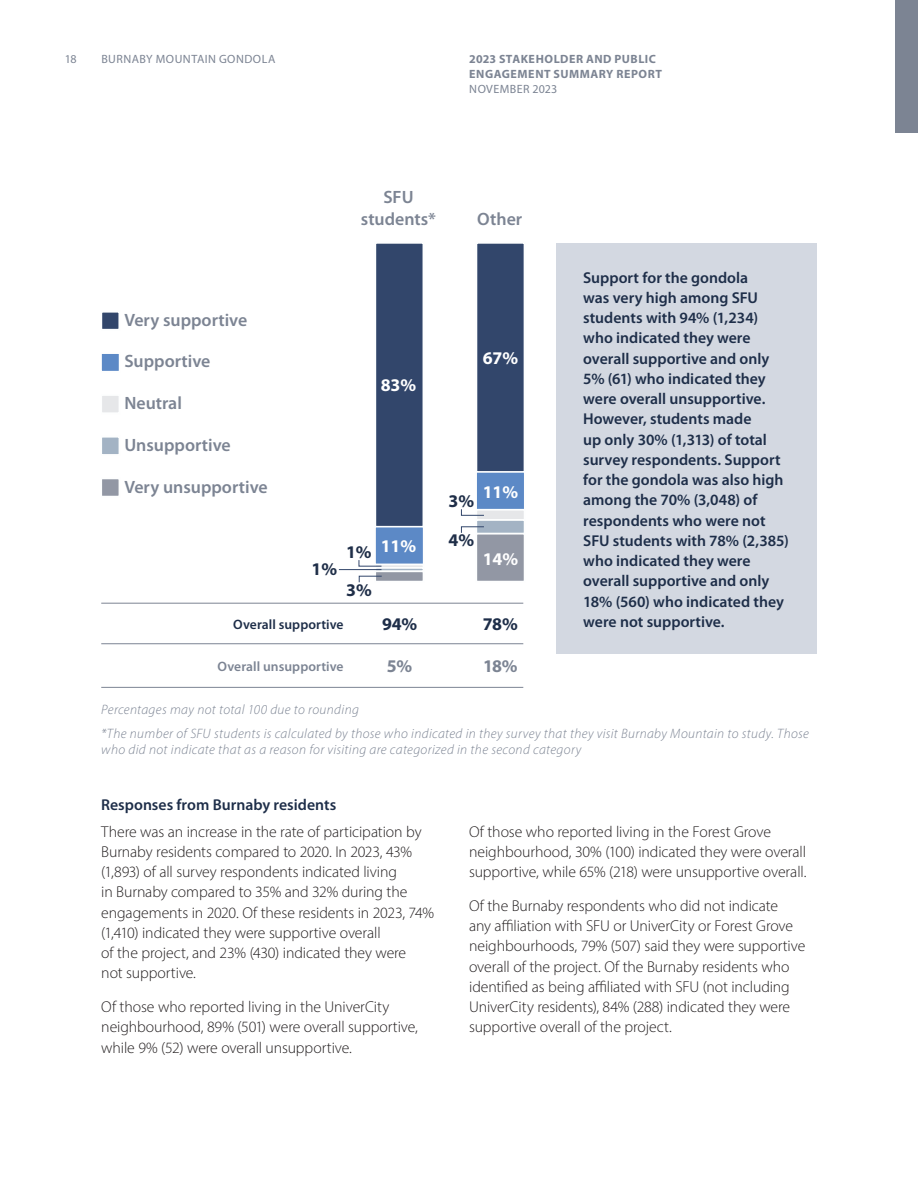
<style>
.page{position:relative;width:918px;height:1188px;background:#fff}
.page>*{position:absolute;margin:0;border:0;box-sizing:border-box;transform-origin:0 0}
.t1{font:600 17.85px/21.5px "Myriad Pro";color:#7c8493;text-align:center}
.t2{font:700 17.85px "Myriad Pro";color:#fff}
.t3{font:700 17.85px/39.2px "Myriad Pro";color:#1f2e48}
.t4{font:700 17.85px "Myriad Pro";color:#1e2e49}
.t5{font:700 17.85px "Myriad Pro";color:#7c8493}
.t6{font:300 15.75px/20.2px "Myriad Pro";letter-spacing:-.005em;color:#231f20}
.t7{font:600 15.75px/20.2px "Myriad Pro";color:#1e2e49}
.t8{font:italic 300 13.65px/24px "Myriad Pro";letter-spacing:.025em;color:#7c8493}
.t9{font:600 13.65px "Myriad Pro";letter-spacing:.005em;color:#7c8493}
.t10{font:600 13.65px "Myriad Pro";letter-spacing:.005em;color:#1e2e49}
.t11{font:700 12px/15px "Myriad Pro";letter-spacing:.045em;color:#7c8493}
.t12{font:12px "Myriad Pro";letter-spacing:.04em;color:#7c8493}
</style>
<div class="page">
<div style="left:375px;top:243px;width:49px;height:284px;background:#32466b"></div>
<div style="left:374px;top:242px;width:50px;height:286px;border:2px solid #fdfefe"></div>
<div style="left:476px;top:243px;width:49px;height:229px;background:#32466b"></div>
<div style="left:475px;top:242px;width:51px;height:231px;border:2px solid #fdfefe"></div>
<div style="left:375px;top:527px;width:49px;height:38px;background:#5c89c6"></div>
<div style="left:375px;top:526px;width:49px;height:39px;border:1px solid #fdfefe"></div>
<div style="left:476px;top:472px;width:49px;height:38px;background:#5c89c6"></div>
<div style="left:476px;top:471px;width:49px;height:39px;border:1px solid #fdfefe"></div>
<div style="left:374px;top:564px;width:50px;height:5px;border:2px solid #fdfefe"></div>
<div style="left:476px;top:510px;width:49px;height:10px;background:#e6e7e9"></div>
<div style="left:475px;top:509px;width:50px;height:12px;border:2px solid #fdfefe"></div>
<div style="left:374px;top:567px;width:50px;height:5px;border:2px solid #fdfefe"></div>
<div style="left:476px;top:520px;width:49px;height:14px;background:#a3b3c4"></div>
<div style="left:475px;top:519px;width:50px;height:16px;border:2px solid #fdfefe"></div>
<div style="left:375px;top:571px;width:49px;height:11px;background:#9297a4"></div>
<div style="left:374px;top:570px;width:50px;height:12px;border:2px solid #fdfefe"></div>
<div style="left:476px;top:534px;width:49px;height:48px;background:#9297a4"></div>
<div style="left:475px;top:533px;width:50px;height:49px;border:2px solid #fdfefe"></div>
<svg style="left:461px;top:508px;width:24px;height:8px"></svg>
<svg style="left:461px;top:526px;width:24px;height:8px"></svg>
<svg style="left:358px;top:559px;width:24px;height:8px"></svg>
<hr style="left:339px;top:569px;width:42px;height:1px;background:#32466b">
<svg style="left:358px;top:575px;width:25px;height:8px"></svg>
<div style="left:101px;top:353px;width:18px;height:19px;background:#5c89c6"></div>
<div style="left:101px;top:353px;width:19px;height:19px;border:1px solid #fdfefe"></div>
<svg style="left:102px;top:312px;width:17px;height:17px"></svg>
<div style="left:101px;top:395px;width:18px;height:18px;background:#e6e7e9"></div>
<div style="left:101px;top:394px;width:19px;height:20px;border:2px solid #fdfefe"></div>
<div style="left:101px;top:437px;width:18px;height:18px;background:#a3b3c4"></div>
<div style="left:101px;top:436px;width:19px;height:20px;border:2px solid #fdfefe"></div>
<div style="left:101px;top:478px;width:18px;height:19px;background:#9297a4"></div>
<div style="left:101px;top:478px;width:19px;height:19px;border:2px solid #fdfefe"></div>
<hr style="left:101px;top:603px;width:422px;height:1px;background:#7c8493">
<hr style="left:101px;top:643px;width:422px;height:1px;background:#7c8493">
<hr style="left:101px;top:687px;width:422px;height:1px;background:#7c8493">
<div style="left:556px;top:244px;width:261px;height:410px;background:#d3d8e1"></div>
<div style="left:895px;top:0;width:23px;height:134px;background:#7c8493"></div>
<p class="t12" style="left:65px;top:52px;width:13px">18</p>
<p class="t12" style="left:101px;top:52px;width:176px">BURNABY MOUNTAIN GONDOLA</p>
<p class="t11" style="left:469px;top:51px;width:194px">2023 STAKEHOLDER AND PUBLIC<br>ENGAGEMENT SUMMARY REPORT</p>
<p class="t12" style="left:469px;top:82px;width:90px">NOVEMBER 2023</p>
<p class="t1" style="left:124px;top:309px;width:125px">Very supportive</p>
<p class="t1" style="left:124px;top:350px;width:88px">Supportive</p>
<p class="t1" style="left:124px;top:392px;width:59px">Neutral</p>
<p class="t1" style="left:124px;top:434px;width:108px">Unsupportive</p>
<p class="t1" style="left:124px;top:475px;width:145px">Very unsupportive</p>
<p class="t1" style="left:361px;top:186px;width:77px">SFU students*</p>
<p class="t1" style="left:477px;top:207px;width:46px">Other</p>
<p class="t2" style="left:381px;top:374px;width:37px">83%</p>
<p class="t2" style="left:483px;top:346px;width:37px">67%</p>
<p class="t3" style="left:311px;top:549px;width:27px">1%</p>
<p class="t3" style="left:346px;top:532px;width:27px">1%</p>
<p class="t3" style="left:346px;top:569px;width:27px">3%</p>
<p class="t2" style="left:381px;top:534px;width:37px">11%</p>
<p class="t3" style="left:449px;top:481px;width:27px">3%<br>4%</p>
<p class="t2" style="left:483px;top:481px;width:37px">11%</p>
<p class="t2" style="left:483px;top:547px;width:37px">14%</p>
<p class="t10" style="left:233px;top:615px;width:112px">Overall supportive</p>
<p class="t4" style="left:382px;top:613px;width:37px">94%</p>
<p class="t4" style="left:483px;top:613px;width:37px">78%</p>
<p class="t9" style="left:218px;top:657px;width:128px">Overall unsupportive</p>
<p class="t5" style="left:387px;top:655px;width:27px">5%</p>
<p class="t5" style="left:483px;top:655px;width:36px">18%</p>
<p class="t7" style="left:583px;top:267px;width:207px">Support for the gondola<br>was very high among SFU students with 94% (1,234) who indicated they were overall supportive and only<br>5% (61) who indicated they were overall unsupportive.<br>However, students made<br>up only 30% (1,313) of total survey respondents. Support for the gondola was also high among the 70% (3,048) of respondents who were not<br>SFU students with 78% (2,385) who indicated they were overall supportive and only<br>18% (560) who indicated they were not supportive.</p>
<p class="t8" style="left:101px;top:697px;width:709px">Percentages may not total 100 due to rounding<br>*The number of SFU students is calculated by those who indicated in they survey that they visit Burnaby Mountain to study. Those</p>
<p class="t8" style="left:101px;top:737px;width:482px">who did not indicate that as a reason for visiting are categorized in the second category</p>
<p class="t7" style="left:101px;top:794px;width:237px">Responses from Burnaby residents</p>
<p class="t6" style="left:101px;top:821px;width:334px">There was an increase in the rate of participation by Burnaby residents compared to 2020. In 2023, 43% (1,893) of all survey respondents indicated living<br>in Burnaby compared to 35% and 32% during the engagements in 2020. Of these residents in 2023, 74% (1,410) indicated they were supportive overall<br>of the project, and 23% (430) indicated they were<br>not supportive.</p>
<p class="t6" style="left:101px;top:997px;width:318px">Of those who reported living in the UniverCity neighbourhood, 89% (501) were overall supportive, while 9% (52) were overall unsupportive.</p>
<p class="t6" style="left:469px;top:821px;width:339px">Of those who reported living in the Forest Grove neighbourhood, 30% (100) indicated they were overall supportive, while 65% (218) were unsupportive overall.</p>
<p class="t6" style="left:469px;top:895px;width:338px">Of the Burnaby respondents who did not indicate<br>any affiliation with SFU or UniverCity or Forest Grove neighbourhoods, 79% (507) said they were supportive overall of the project. Of the Burnaby residents who identified as being affiliated with SFU (not including UniverCity residents), 84% (288) indicated they were supportive overall of the project.</p>
</div>
